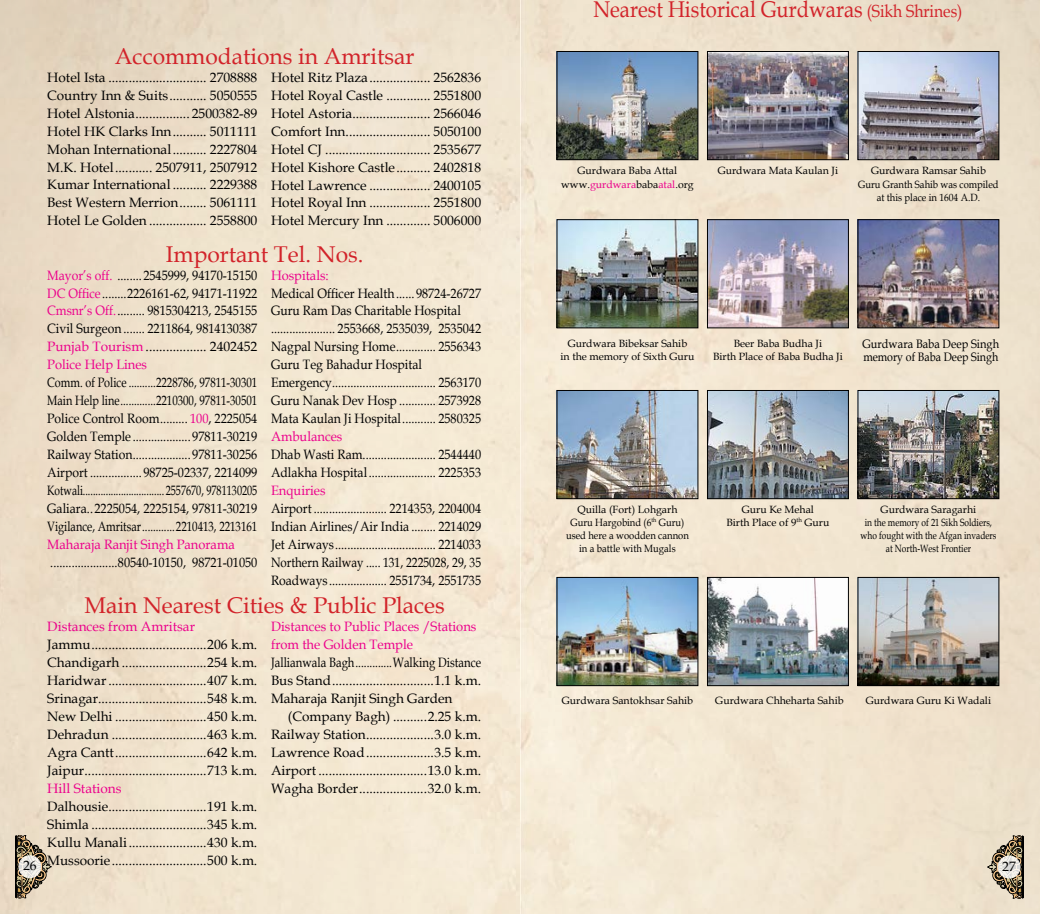
<style>
.page{position:relative;width:1040px;height:914px;background:#fff}
.page>*{position:absolute;margin:0;border:0;box-sizing:border-box;transform-origin:0 0}
.t1{font:22.75px "Book Antiqua";color:#d2232a}
.t2{font:22.75px "Book Antiqua";color:#d2232a;scale:.89 1}
.t3{font:13.65px/18px "Book Antiqua";color:#000;text-align:justify}
.t4{font:13.65px/17.8px "Book Antiqua";color:#000;text-align:justify;scale:.9 1}
.t5{font:13.65px/18px "Book Antiqua";color:#000;text-align:justify;scale:.8 1}
.t6{font:13.65px/18px "Book Antiqua";color:#000;text-align:justify;scale:.83 1}
.t7{font:13.65px "Book Antiqua";color:#ec008c;scale:.95 1}
.t8{font:13.65px/18px "Book Antiqua";color:#ec008c;scale:.96 1}
.t9{font:13.65px "Book Antiqua";color:#ec008c}
.t10{font:12.25px/13.1px "Book Antiqua";color:#000;scale:.9 1}
.t11{font:10.5px/13.1px "Book Antiqua";color:#000;text-align:center}
.s1{font-size:17.5px}
.s2{color:#ec008c}
</style>
<div class="page">
<img style="left:0;top:0;width:1040px;height:914px">
<img style="left:558px;top:53px;width:138px;height:105px">
<div style="left:556px;top:51px;width:142px;height:109px;border:1px solid #000"></div>
<img style="left:709px;top:53px;width:137px;height:105px">
<div style="left:707px;top:51px;width:141px;height:109px;border:1px solid #000"></div>
<img style="left:558px;top:221px;width:138px;height:105px">
<div style="left:556px;top:219px;width:142px;height:109px;border:1px solid #000"></div>
<img style="left:859px;top:221px;width:138px;height:105px">
<div style="left:857px;top:219px;width:142px;height:109px;border:1px solid #000"></div>
<img style="left:859px;top:53px;width:138px;height:105px">
<div style="left:857px;top:51px;width:142px;height:109px;border:1px solid #000"></div>
<img style="left:709px;top:221px;width:137px;height:105px">
<div style="left:707px;top:219px;width:141px;height:109px;border:1px solid #000"></div>
<img style="left:709px;top:392px;width:137px;height:105px">
<div style="left:707px;top:390px;width:141px;height:109px;border:1px solid #000"></div>
<img style="left:558px;top:579px;width:138px;height:105px">
<div style="left:556px;top:577px;width:142px;height:109px;border:1px solid #000"></div>
<img style="left:859px;top:579px;width:138px;height:105px">
<div style="left:857px;top:577px;width:142px;height:109px;border:1px solid #000"></div>
<img style="left:558px;top:392px;width:138px;height:105px">
<div style="left:556px;top:390px;width:142px;height:109px;border:1px solid #000"></div>
<img style="left:859px;top:392px;width:138px;height:105px">
<div style="left:857px;top:390px;width:142px;height:109px;border:1px solid #000"></div>
<img style="left:709px;top:579px;width:137px;height:105px">
<div style="left:707px;top:577px;width:141px;height:109px;border:1px solid #000"></div>
<svg style="left:15px;top:835px;width:36px;height:63px;background:#948670"></svg>
<svg style="left:987px;top:835px;width:36px;height:63px;background:#9b8e78"></svg>
<svg style="left:18px;top:855px;width:23px;height:23px"></svg>
<svg style="left:997px;top:855px;width:23px;height:23px"></svg>
<h1 class="t2" style="left:593px;top:-7px;width:416px">Nearest Historical Gurdwaras <span class="s1">(Sikh Shrines)</span></h1>
<h1 class="t1" style="left:115px;top:40px;width:301px">Accommodations in Amritsar</h1>
<p class="t3" style="left:47px;top:68px;width:212px">Hotel Ista ............................. 2708888<br>Country Inn &amp; Suits........... 5050555<br>Hotel Alstonia................ 2500382-89<br>Hotel HK Clarks Inn.......... 5011111<br>Mohan International.......... 2227804<br>M.K. Hotel........... 2507911, 2507912<br>Kumar International .......... 2229388<br>Best Western Merrion........ 5061111<br>Hotel Le Golden ................. 2558800</p>
<p class="t3" style="left:271px;top:68px;width:212px">Hotel Ritz Plaza.................. 2562836<br>Hotel Royal Castle ............. 2551800<br>Hotel Astoria....................... 2566046<br>Comfort Inn......................... 5050100<br>Hotel CJ ............................... 2535677<br>Hotel Kishore Castle.......... 2402818<br>Hotel Lawrence .................. 2400105<br>Hotel Royal Inn .................. 2551800<br>Hotel Mercury Inn ............. 5006000</p>
<h1 class="t1" style="left:166px;top:238px;width:199px">Important Tel. Nos.</h1>
<p class="t4" style="left:47px;top:266px;width:235px"><span class="s2">Mayor’s off.</span> ........2545999, 94170-15150<br><span class="s2">DC Office</span> ........2226161-62, 94171-11922<br><span class="s2">Cmsnr’s Off.</span>......... 9815304213, 2545155<br>Civil Surgeon ....... 2211864, 9814130387<br><span class="s2">Punjab Tourism</span> .................. 2402452<br><span class="s2">Police Help Lines</span></p>
<p class="t5" style="left:47px;top:373px;width:264px">Comm. of Police ..........2228786, 97811-30301<br>Main Help line.............2210300, 97811-30501<br>Police Control Room......... <span class="s2">100</span>, 2225054<br>Golden Temple ...................97811-30219<br>Railway Station...................97811-30256<br>Airport .................98725-02337, 2214099<br>Kotwali................................ 2557670, 9781130205<br>Galiara..2225054, 2225154, 97811-30219<br>Vigilance, Amritsar............2210413, 2213161</p>
<p class="t7" style="left:47px;top:534px;width:199px">Maharaja Ranjit Singh Panorama</p>
<p class="t4" style="left:50px;top:553px;width:231px">......................80540-10150, 98721-01050</p>
<p class="t11" style="left:561px;top:164px;width:134px">Gurdwara Baba Attal www.<span class="s2">gurdwara</span>baba<span class="s2">atal</span>.org</p>
<p class="t11" style="left:717px;top:164px;width:122px">Gurdwara Mata Kaulan Ji</p>
<p class="t11" style="left:858px;top:164px;width:142px">Gurdwara Ramsar Sahib<br>Guru Granth Sahib was compiled at this place in 1604 A.D.</p>
<p class="t7" style="left:271px;top:265px;width:62px">Hospitals:</p>
<p class="t4" style="left:271px;top:283px;width:235px;text-align:left">Medical Officer Health......98724-26727<br>Guru Ram Das Charitable Hospital ..................... 2553668, 2535039, 2535042<br>Nagpal Nursing Home............. 2556343<br>Guru Teg Bahadur Hospital Emergency.................................. 2563170<br>Guru Nanak Dev Hosp ............ 2573928<br>Mata Kaulan Ji Hospital........... 2580325</p>
<p class="t7" style="left:271px;top:427px;width:77px">Ambulances</p>
<p class="t4" style="left:271px;top:445px;width:235px">Dhab Wasti Ram........................ 2544440<br>Adlakha Hospital...................... 2225353</p>
<p class="t7" style="left:271px;top:481px;width:59px">Enquiries</p>
<p class="t4" style="left:271px;top:499px;width:235px">Airport ........................ 2214353, 2204004<br>Indian Airlines/Air India ........ 2214029<br>Jet Airways................................. 2214033<br>Northern Railway ..... 131, 2225028, 29, 35<br>Roadways ................... 2551734, 2551735</p>
<h1 class="t1" style="left:85px;top:590px;width:362px">Main Nearest Cities &amp; Public Places</h1>
<p class="t9" style="left:47px;top:617px;width:149px">Distances from Amritsar</p>
<p class="t3" style="left:47px;top:635px;width:212px">Jammu..................................206 k.m.<br>Chandigarh .........................254 k.m.<br>Haridwar.............................407 k.m.<br>Srinagar................................548 k.m.<br>New Delhi ...........................450 k.m.<br>Dehradun ............................463 k.m.<br>Agra Cantt...........................642 k.m.<br>Jaipur....................................713 k.m.</p>
<p class="t9" style="left:47px;top:778px;width:76px">Hill Stations</p>
<p class="t3" style="left:47px;top:797px;width:212px">Dalhousie.............................191 k.m.<br>Shimla ..................................345 k.m.<br>Kullu Manali.......................430 k.m.<br>Mussoorie............................500 k.m.</p>
<p class="t11" style="left:713px;top:336px;width:131px">Beer Baba Budha Ji<br>Birth Place of Baba Budha Ji</p>
<p class="t10" style="left:862px;top:337px;width:153px">Gurdwara Baba Deep Singh memory of Baba Deep Singh</p>
<p class="t11" style="left:560px;top:336px;width:135px">Gurdwara Bibeksar Sahib<br>in the memory of Sixth Guru</p>
<p class="t11" style="left:566px;top:502px;width:124px">Quilla (Fort) Lohgarh<br>Guru Hargobind (6<sup>th</sup> Guru) used here a woodden cannon in a battle with Mugals</p>
<p class="t11" style="left:860px;top:502px;width:137px">Gurdwara Saragarhi<br>in the memory of 21 Sikh Soldiers, who fought with the Afgan invaders at North-West Frontier</p>
<p class="t11" style="left:726px;top:502px;width:104px">Guru Ke Mehal<br>Birth Place of 9<sup>th</sup> Guru</p>
<p class="t8" style="left:271px;top:617px;width:215px">Distances to Public Places /Stations from the Golden Temple</p>
<p class="t6" style="left:271px;top:653px;width:255px">Jallianwala Bagh.............Walking Distance Bus Stand..............................1.1 k.m.<br>Maharaja Ranjit Singh Garden</p>
<p class="t3" style="left:271px;top:707px;width:212px;text-indent:17px">(Company Bagh) ..........2.25 k.m.<br>Railway Station....................3.0 k.m.<br>Lawrence Road....................3.5 k.m.<br>Airport ................................13.0 k.m.<br>Wagha Border....................32.0 k.m.</p>
<p class="t11" style="left:562px;top:693px;width:133px">Gurdwara Santokhsar Sahib</p>
<p class="t11" style="left:865px;top:693px;width:127px">Gurdwara Guru Ki Wadali</p>
<p class="t11" style="left:715px;top:693px;width:130px">Gurdwara Chheharta Sahib</p>
<p class="t3" style="left:23px;top:856px;width:15px">26</p>
<p class="t3" style="left:1002px;top:856px;width:15px">27</p>
</div>
